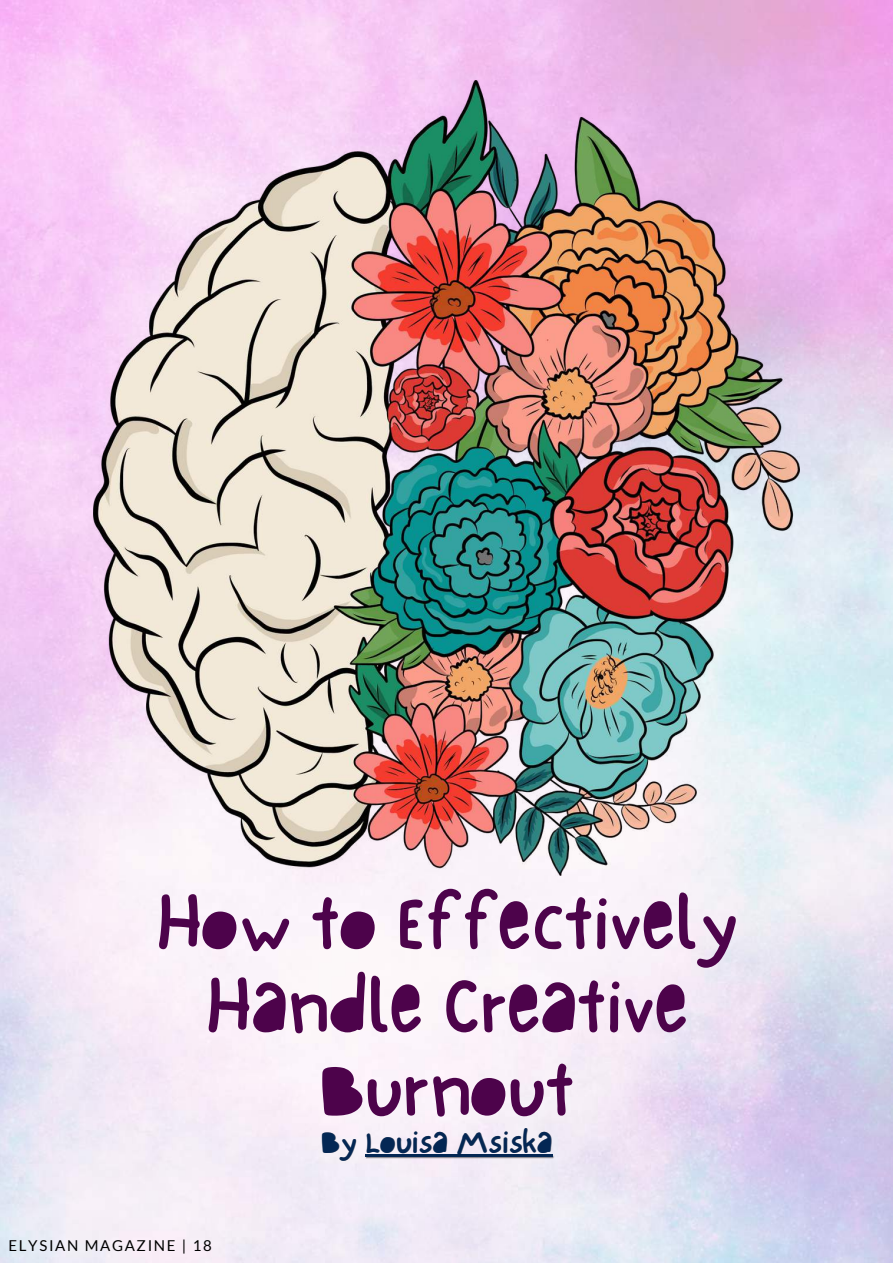
<style>
.page{position:relative;width:893px;height:1264px;background:#fff}
.page>*{position:absolute;margin:0;border:0;box-sizing:border-box;transform-origin:0 0}
.t1{font:78px/83.2px "NF One Little Font Full Regular";color:#4d034b;text-align:center}
.t2{font:33px "NF One Little Font Full Regular";color:#042754}
.t3{font:15px "Lato";letter-spacing:.11em;color:#000}
.s1{color:rgb(0 0 0/.4)}
</style>
<div class="page">
<img style="left:0;top:0;width:892px;height:1262px">
<img style="left:94px;top:80px;width:705px;height:795px">
<hr style="left:365px;top:1154px;width:187px;height:2px;background:#042754">
<p class="t1" style="left:155px;top:880px;width:583px">How to Effectively<br>Handle Creative<br>Burnout</p>
<p class="t2" style="left:320px;top:1121px;width:233px"><span class="s1">By</span> Louisa Msiska</p>
<p class="t3" style="left:8px;top:1235px;width:205px">ELYSIAN MAGAZINE | 18</p>
</div>
